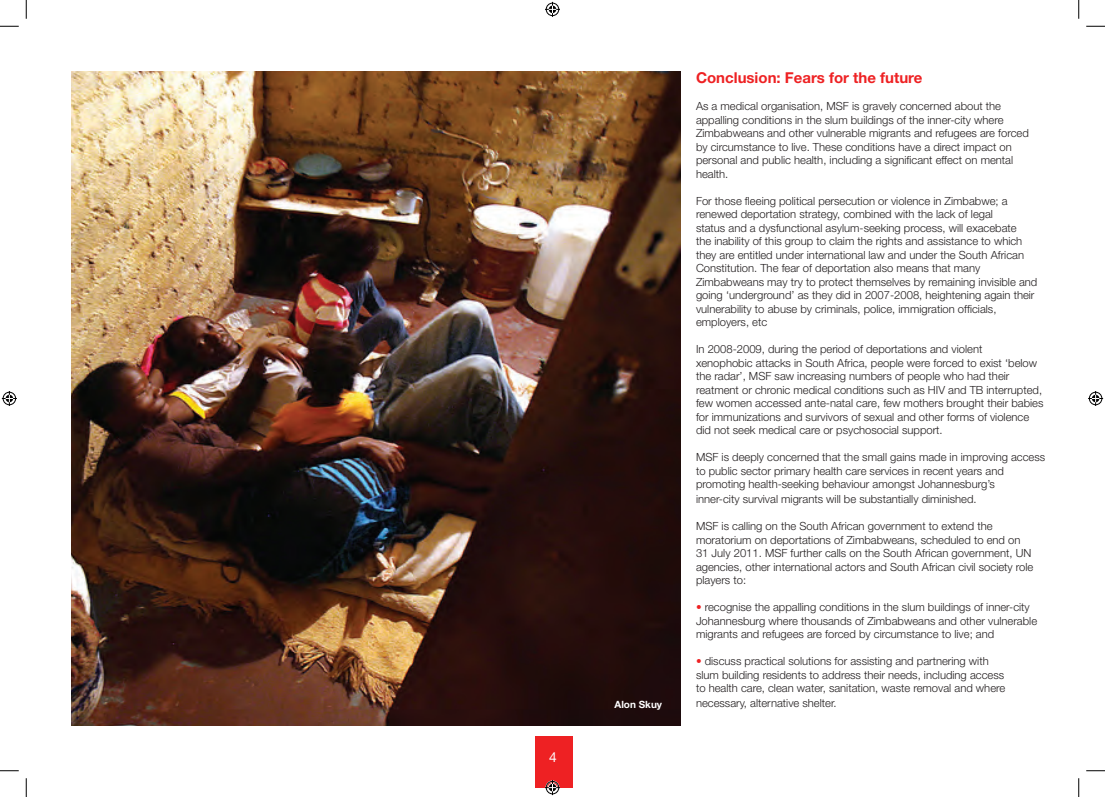
<style>
.page{position:relative;width:1105px;height:797px;background:#fff}
.page>*{position:absolute;margin:0;border:0;box-sizing:border-box;transform-origin:0 0}
.t1{font:700 15px "Helvetica Neue";color:#ee2123}
.t2{font:13.75px "Helvetica Neue";color:#fff}
.t3{font:300 11.25px/13.5px "Helvetica Neue";color:#231f20}
.t4{font:700 10px "Helvetica Neue";color:#fff}
.s1{color:#ee2123}
</style>
<div class="page">
<img style="left:71px;top:71px;width:609px;height:654px">
<div style="left:535px;top:736px;width:37px;height:52px;background:#ee2123"></div>
<svg style="left:0;top:25px;width:19px;height:2px"></svg>
<svg style="left:1086px;top:25px;width:19px;height:2px"></svg>
<svg style="left:0;top:770px;width:19px;height:1px"></svg>
<svg style="left:1086px;top:770px;width:19px;height:1px"></svg>
<svg style="left:25px;top:0;width:2px;height:19px"></svg>
<svg style="left:25px;top:778px;width:2px;height:19px"></svg>
<svg style="left:1078px;top:0;width:1px;height:19px"></svg>
<svg style="left:1078px;top:778px;width:1px;height:19px"></svg>
<svg style="left:545px;top:2px;width:15px;height:15px"></svg>
<svg style="left:545px;top:780px;width:15px;height:15px"></svg>
<svg style="left:2px;top:391px;width:15px;height:15px"></svg>
<svg style="left:1088px;top:391px;width:15px;height:15px"></svg>
<p class="t2" style="left:549px;top:748px;width:9px">4</p>
<p class="t4" style="left:614px;top:698px;width:49px">Alon Skuy</p>
<h1 class="t1" style="left:696px;top:68px;width:228px">Conclusion: Fears for the future</h1>
<p class="t3" style="left:696px;top:99px;width:334px">As a medical organisation, MSF is gravely concerned about the appalling conditions in the slum buildings of the inner-city where Zimbabweans and other vulnerable migrants and refugees are forced by circumstance to live. These conditions have a direct impact on personal and public health, including a significant effect on mental health.</p>
<p class="t3" style="left:696px;top:193px;width:343px">For those fleeing political persecution or violence in Zimbabwe; a renewed deportation strategy, combined with the lack of legal<br>status and a dysfunctional asylum-seeking process, will exacebate<br>the inability of this group to claim the rights and assistance to which they are entitled under international law and under the South African Constitution. The fear of deportation also means that many Zimbabweans may try to protect themselves by remaining invisible and going ‘underground’ as they did in 2007-2008, heightening again their vulnerability to abuse by criminals, police, immigration officials, employers, etc</p>
<p class="t3" style="left:696px;top:342px;width:349px">In 2008-2009, during the period of deportations and violent<br>xenophobic attacks in South Africa, people were forced to exist ‘below the radar’, MSF saw increasing numbers of people who had their reatment or chronic medical conditions such as HIV and TB interrupted, few women accessed ante-natal care, few mothers brought their babies for immunizations and survivors of sexual and other forms of violence did not seek medical care or psychosocial support.</p>
<p class="t3" style="left:696px;top:450px;width:351px">MSF is deeply concerned that the small gains made in improving access to public sector primary health care services in recent years and promoting health-seeking behaviour amongst Johannesburg’s</p>
<p class="t3" style="left:696px;top:492px;width:282px">inner-city survival migrants will be substantially diminished.</p>
<p class="t3" style="left:696px;top:519px;width:339px">MSF is calling on the South African government to extend the moratorium on deportations of Zimbabweans, scheduled to end on 31 July 2011. MSF further calls on the South African government, UN agencies, other international actors and South African civil society role players to:</p>
<p class="t3" style="left:696px;top:600px;width:343px"><span class="s1">•</span> recognise the appalling conditions in the slum buildings of inner-city<br>Johannesburg where thousands of Zimbabweans and other vulnerable migrants and refugees are forced by circumstance to live; and</p>
<p class="t3" style="left:696px;top:654px;width:311px"><span class="s1">•</span> discuss practical solutions for assisting and partnering with slum building residents to address their needs, including access to health care, clean water, sanitation, waste removal and where</p>
<p class="t3" style="left:696px;top:696px;width:142px">necessary, alternative shelter.</p>
</div>
